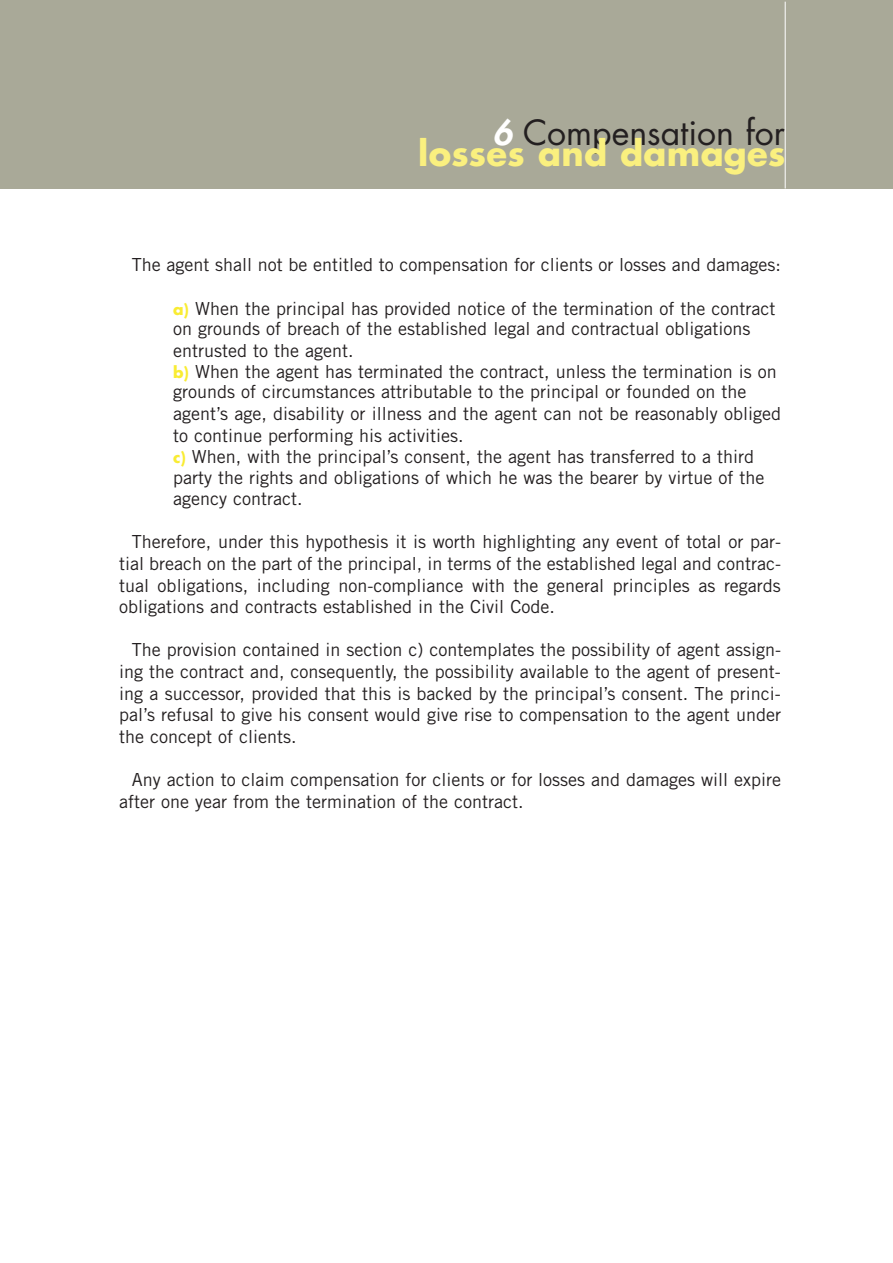
<style>
.page{position:relative;width:893px;height:1263px;background:#fff}
.page>*{position:absolute;margin:0;border:0;box-sizing:border-box;transform-origin:0 0}
.t1{font:33.9px "Futura";color:#231f20}
.t2{font:700 33.9px "Futura";letter-spacing:.005em;color:#faf07f}
.t3{font:18px/21.1px "Trade Gothic";color:#231f20}
.s1{font-weight:800;font-style:italic;color:#fff}
.s2{font-family:"Futura";font-weight:700;font-size:15.45px;color:#f9ec33}
</style>
<div class="page">
<div style="left:0;top:0;width:893px;height:189px;background:#a9a998"></div>
<hr style="left:785px;top:2px;width:1px;height:186px;background:#fff">
<h1 class="t1" style="left:493px;top:117px;width:294px"><span class="s1">6</span> Compensation for</h1>
<h1 class="t2" style="left:418px;top:137px;width:369px">losses and damages</h1>
<p class="t3" style="left:132px;top:256px;width:651px">The agent shall not be entitled to compensation for clients or losses and damages:</p>
<p class="t3" style="left:173px;top:299px;width:609px"><span class="s2">a)</span> When the principal has provided notice of the termination of the contract on grounds of breach of the established legal and contractual obligations entrusted to the agent.<br><span class="s2">b)</span> When the agent has terminated the contract, unless the termination is on grounds of circumstances attributable to the principal or founded on the agent’s age, disability or illness and the agent can not be reasonably obliged to continue performing his activities.<br><span class="s2">c)</span> When, with the principal’s consent, the agent has transferred to a third party the rights and obligations of which he was the bearer by virtue of the agency contract.</p>
<p class="t3" style="left:119px;top:533px;width:664px;line-height:21.6px;text-align:justify;text-indent:13px">Therefore, under this hypothesis it is worth highlighting any event of total or par&shy;tial breach on the part of the principal, in terms of the established legal and contrac&shy;tual obligations, including non-compliance with the general principles as regards obligations and contracts established in the Civil Code.</p>
<p class="t3" style="left:119px;top:641px;width:663px;line-height:21.6px;text-align:justify;text-indent:13px">The provision contained in section c) contemplates the possibility of agent assign&shy;ing the contract and, consequently, the possibility available to the agent of present&shy;ing a successor, provided that this is backed by the principal’s consent. The princi&shy;pal’s refusal to give his consent would give rise to compensation to the agent under the concept of clients.</p>
<p class="t3" style="left:119px;top:770px;width:663px;line-height:21.6px;text-indent:13px">Any action to claim compensation for clients or for losses and damages will expire after one year from the termination of the contract.</p>
</div>
